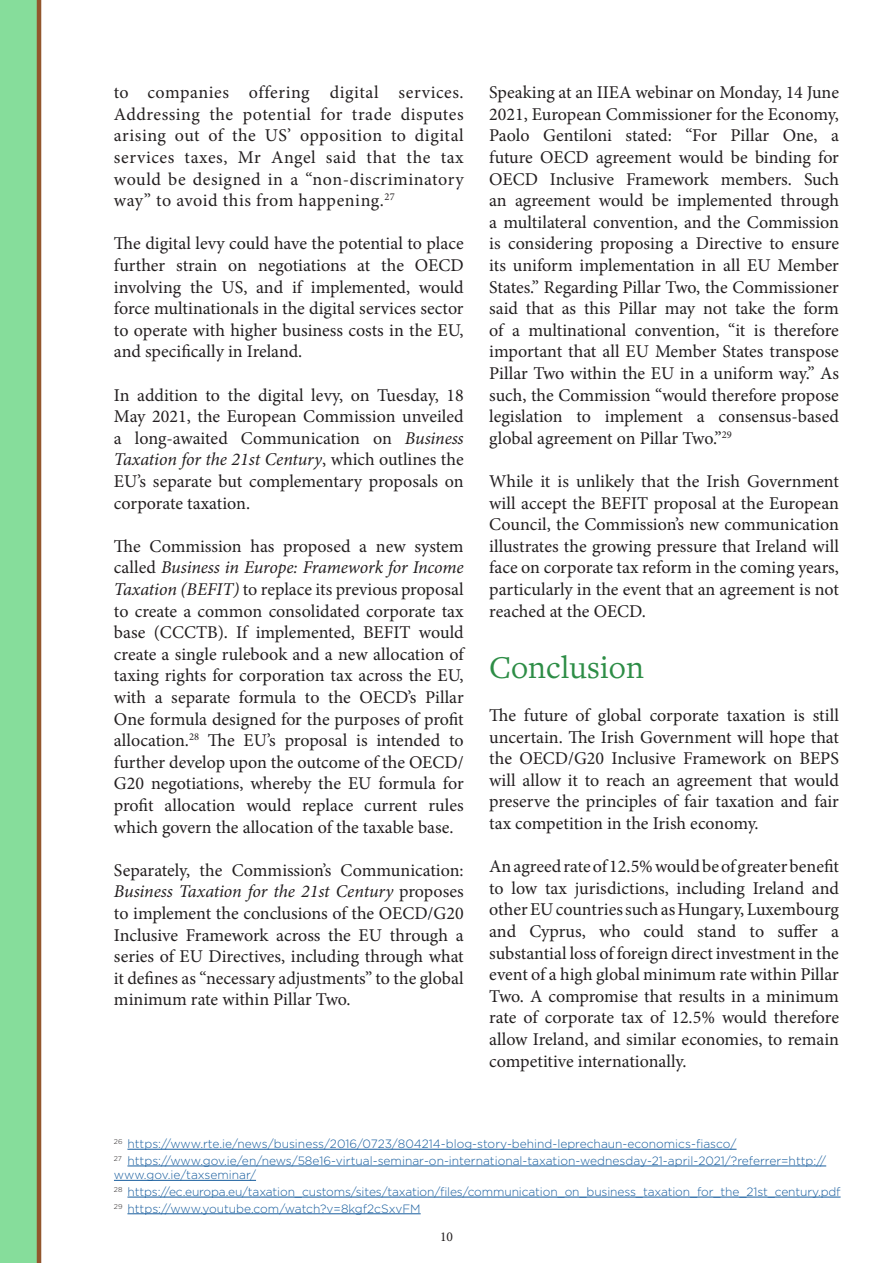
<style>
.page{position:relative;width:893px;height:1263px;background:#fff}
.page>*{position:absolute;margin:0;border:0;box-sizing:border-box;transform-origin:0 0}
.t1{font:33px "Freight Text Pro";color:#2d8d46}
.t2{font:18px/21.6px "Minion Pro";color:#231f20;text-align:justify}
.t3{font:13.5px "Minion Pro";color:#231f20}
.t4{font:300 12px/14.4px "Gotham";color:#175d9e}
.s1{font-style:italic}
</style>
<div class="page">
<hr style="left:127px;top:1149px;width:609px;height:1px;background:#175d9e">
<hr style="left:127px;top:1166px;width:699px;height:1px;background:#175d9e">
<hr style="left:114px;top:1180px;width:142px;height:1px;background:#175d9e">
<hr style="left:127px;top:1197px;width:714px;height:1px;background:#175d9e">
<hr style="left:127px;top:1213px;width:294px;height:1px;background:#175d9e">
<svg style="left:0;top:0;width:41px;height:1263px;background:#87cf8f"></svg>
<p class="t2" style="left:114px;top:82px;width:351px">to companies offering digital services.<br>Addressing the potential for trade disputes arising out of the US’ opposition to digital services taxes, Mr Angel said that the tax would be designed in a “non-discriminatory way” to avoid this from happening.<sup>27</sup></p>
<p class="t2" style="left:114px;top:233px;width:351px">The digital levy could have the potential to place further strain on negotiations at the OECD involving the US, and if implemented, would force multinationals in the digital services sector to operate with higher business costs in the EU, and specifically in Ireland.</p>
<p class="t2" style="left:114px;top:384px;width:351px">In addition to the digital levy, on Tuesday, 18<br>May 2021, the European Commission unveiled a long-awaited Communication on <span class="s1">Business Taxation for the 21st Century</span>, which outlines the EU’s separate but complementary proposals on corporate taxation.</p>
<p class="t2" style="left:114px;top:535px;width:351px">The Commission has proposed a new system called <span class="s1">Business in Europe: Framework for Income Taxation (BEFIT)</span> to replace its previous proposal to create a common consolidated corporate tax base (CCCTB). If implemented, BEFIT would create a single rulebook and a new allocation of taxing rights for corporation tax across the EU, with a separate formula to the OECD’s Pillar One formula designed for the purposes of profit allocation.<sup>28</sup> The EU’s proposal is intended to further develop upon the outcome of the OECD/ G20 negotiations, whereby the EU formula for profit allocation would replace current rules which govern the allocation of the taxable base.</p>
<p class="t2" style="left:114px;top:859px;width:351px">Separately, the Commission’s Communication:<br><span class="s1">Business Taxation for the 21st Century</span> proposes to implement the conclusions of the OECD/G20<br>Inclusive Framework across the EU through a series of EU Directives, including through what it defines as “necessary adjustments” to the global minimum rate within Pillar Two.</p>
<p class="t2" style="left:489px;top:82px;width:351px">Speaking at an IIEA webinar on Monday, 14 June 2021, European Commissioner for the Economy, Paolo Gentiloni stated: “For Pillar One, a future OECD agreement would be binding for OECD Inclusive Framework members. Such an agreement would be implemented through a multilateral convention, and the Commission is considering proposing a Directive to ensure its uniform implementation in all EU Member States.” Regarding Pillar Two, the Commissioner said that as this Pillar may not take the form of a multinational convention, “it is therefore important that all EU Member States transpose Pillar Two within the EU in a uniform way.” As such, the Commission “would therefore propose legislation to implement a consensus-based global agreement on Pillar Two.”<sup>29</sup></p>
<p class="t2" style="left:489px;top:470px;width:351px">While it is unlikely that the Irish Government will accept the BEFIT proposal at the European Council, the Commission’s new communication illustrates the growing pressure that Ireland will face on corporate tax reform in the coming years, particularly in the event that an agreement is not reached at the OECD.</p>
<p class="t1" style="left:489px;top:645px;width:156px">Conclusion</p>
<p class="t2" style="left:489px;top:704px;width:351px">The future of global corporate taxation is still uncertain. The Irish Government will hope that the OECD/G20 Inclusive Framework on BEPS will allow it to reach an agreement that would preserve the principles of fair taxation and fair tax competition in the Irish economy.</p>
<p class="t2" style="left:489px;top:856px;width:351px">An agreed rate of 12.5% would be of greater benefit to low tax jurisdictions, including Ireland and other EU countries such as Hungary, Luxembourg and Cyprus, who could stand to suffer a substantial loss of foreign direct investment in the event of a high global minimum rate within Pillar Two. A compromise that results in a minimum rate of corporate tax of 12.5% would therefore allow Ireland, and similar economies, to remain competitive internationally.</p>
<p class="t4" style="left:114px;top:1136px;width:624px"><sup>26</sup> https://www.rte.ie/news/business/2016/0723/804214-blog-story-behind-leprechaun-economics-fiasco/</p>
<p class="t4" style="left:114px;top:1153px;width:714px"><sup>27</sup> https://www.gov.ie/en/news/58e16-virtual-seminar-on-international-taxation-wednesday-21-april-2021/?referrer=http:// www.gov.ie/taxseminar/</p>
<p class="t4" style="left:114px;top:1184px;width:728px"><sup>28</sup> https://ec.europa.eu/taxation_customs/sites/taxation/files/communication_on_business_taxation_for_the_21st_century.pdf</p>
<p class="t4" style="left:114px;top:1201px;width:308px"><sup>29</sup> https://www.youtube.com/watch?v=8kgf2cSxvFM</p>
<p class="t3" style="left:440px;top:1227px;width:14px">10</p>
</div>
